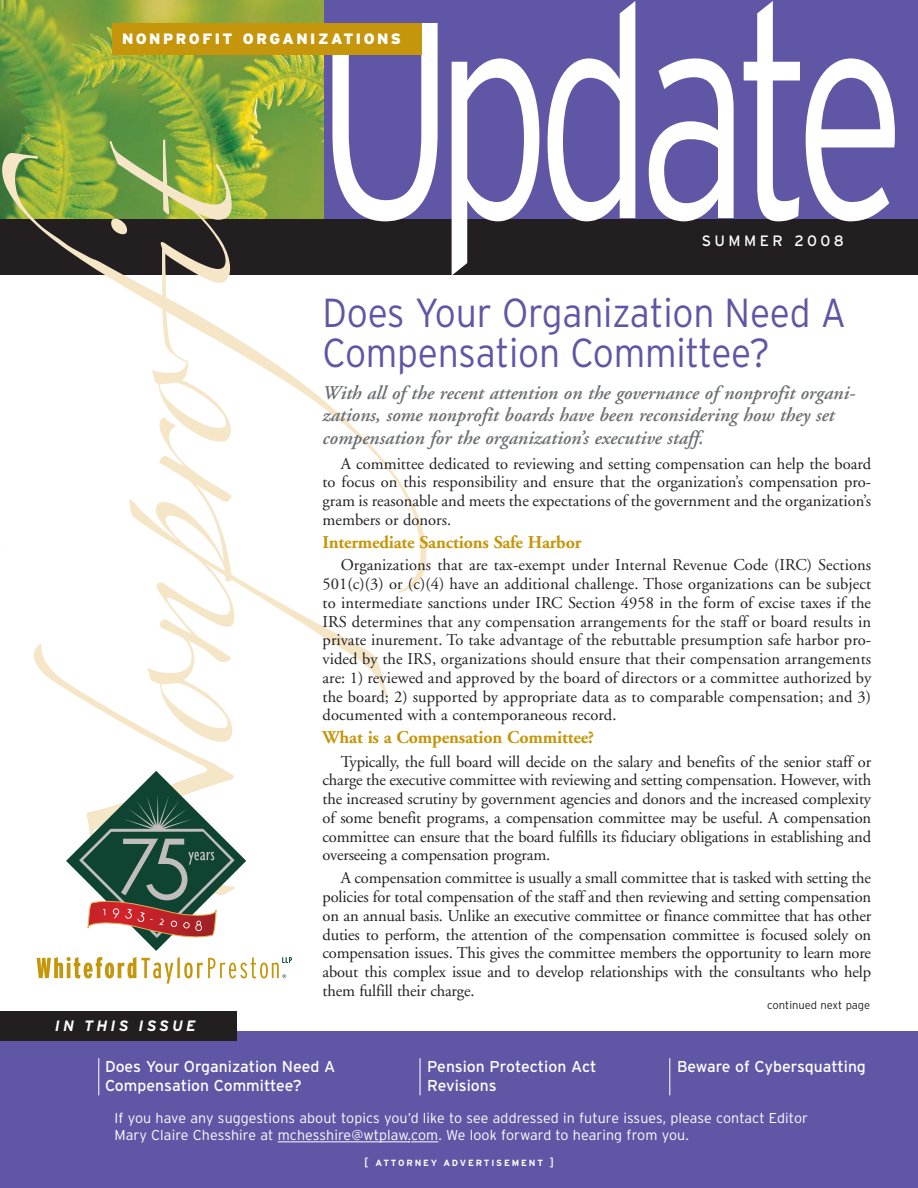
<style>
.page{position:relative;width:918px;height:1188px;background:#fff}
.page>*{position:absolute;margin:0;border:0;box-sizing:border-box;transform-origin:0 0}
.t1{font:300 297.9px "Interstate";letter-spacing:-.07em;color:#fff;scale:.7 1}
.t2{font:300 40.5px/40.5px "Interstate";letter-spacing:-.005em;color:#5f57a6;scale:.92 1}
.t3{font:italic 600 19.5px/22.5px "Adobe Garamond";color:#6c6e70}
.t4{font:700 18px "Adobe Garamond";letter-spacing:-.01em;color:#c5960b}
.t5{font:16.5px/18.8px "Adobe Garamond";letter-spacing:-.01em;color:#231f20;text-align:justify}
.t6{font:15.75px/19.5px "Interstate";color:#fff}
.t7{font:900 15px "Interstate";letter-spacing:.165em;color:#fff}
.t8{font:italic 700 15px "Interstate";letter-spacing:.205em;color:#fff}
.t9{font:15px "Interstate";letter-spacing:.23em;color:#fff}
.t10{font:300 14.25px/17.2px "Interstate";letter-spacing:.005em;color:#fff}
.t11{font:300 11.25px "Interstate";color:#231f20}
.t12{font:700 9px "Interstate";letter-spacing:.205em;color:#fff}
.s1{font-weight:400;font-size:12px}
</style>
<div class="page">
<img style="left:0;top:0;width:324px;height:219px">
<div style="left:324px;top:0;width:594px;height:219px;background:#5f57a6"></div>
<div style="left:0;top:219px;width:918px;height:56px;background:#231f20"></div>
<svg style="left:34px;top:644px;width:190px;height:126px"></svg>
<svg style="left:148px;top:699px;width:85px;height:43px"></svg>
<svg style="left:129px;top:593px;width:260px;height:106px"></svg>
<svg style="left:2px;top:153px;width:424px;height:440px"></svg>
<svg style="left:110px;top:139px;width:122px;height:144px"></svg>
<svg style="left:152px;top:358px;width:79px;height:144px"></svg>
<div style="left:0;top:1031px;width:918px;height:157px;background:#5f57a6"></div>
<div style="left:0;top:1011px;width:236px;height:29px;background:#231f20"></div>
<div style="left:112px;top:23px;width:309px;height:32px;background:#c5960b"></div>
<hr style="left:278px;top:1142px;width:35px;height:1px;background:#fff">
<svg style="left:313px;top:1142px;width:31px;height:1px"></svg>
<hr style="left:344px;top:1142px;width:55px;height:1px;background:#fff">
<svg style="left:399px;top:1142px;width:39px;height:1px"></svg>
<hr style="left:98px;top:1058px;width:1px;height:37px;background:#fff">
<hr style="left:420px;top:1058px;width:1px;height:37px;background:#fff">
<hr style="left:669px;top:1058px;width:1px;height:37px;background:#fff">
<svg style="left:37px;top:770px;width:255px;height:214px"></svg>
<h1 class="t1" style="left:314px;top:3px;width:848px">Update</h1>
<p class="t7" style="left:122px;top:33px;width:281px">NONPROFIT ORGANIZATIONS</p>
<p class="t9" style="left:702px;top:235px;width:144px">SUMMER 2008</p>
<p class="t8" style="left:55px;top:1020px;width:142px">IN THIS ISSUE</p>
<h2 class="t2" style="left:323px;top:295px;width:571px">Does Your Organization Need A<br>Compensation Committee?</h2>
<p class="t3" style="left:323px;top:383px;width:534px">With all of the recent attention on the governance of nonprofit organi&shy;zations, some nonprofit boards have been reconsidering how they set compensation for the organization’s executive staff.</p>
<p class="t5" style="left:323px;top:455px;width:550px;text-indent:18px">A committee dedicated to reviewing and setting compensation can help the board to focus on this responsibility and ensure that the organization’s compensation pro&shy;gram is reasonable and meets the expectations of the government and the organization’s members or donors.</p>
<p class="t4" style="left:323px;top:535px;width:260px">Intermediate Sanctions Safe Harbor</p>
<p class="t5" style="left:323px;top:557px;width:550px;text-indent:18px">Organizations that are tax-exempt under Internal Revenue Code (IRC) Sections 501(c)(3) or (c)(4) have an additional challenge. Those organizations can be subject to intermediate sanctions under IRC Section 4958 in the form of excise taxes if the IRS determines that any compensation arrangements for the staff or board results in private inurement. To take advantage of the rebuttable presumption safe harbor pro&shy;vided by the IRS, organizations should ensure that their compensation arrangements are: 1) reviewed and approved by the board of directors or a committee authorized by the board; 2) supported by appropriate data as to comparable compensation; and 3) documented with a contemporaneous record.</p>
<p class="t4" style="left:323px;top:731px;width:273px">What is a Compensation Committee?</p>
<p class="t5" style="left:323px;top:753px;width:550px;text-indent:18px">Typically, the full board will decide on the salary and benefits of the senior staff or charge the executive committee with reviewing and setting compensation. However, with the increased scrutiny by government agencies and donors and the increased complexity of some benefit programs, a compensation committee may be useful. A compensation committee can ensure that the board fulfills its fiduciary obligations in establishing and overseeing a compensation program.</p>
<p class="t5" style="left:323px;top:870px;width:550px;text-indent:18px">A compensation committee is usually a small committee that is tasked with setting the policies for total compensation of the staff and then reviewing and setting compensation on an annual basis. Unlike an executive committee or finance committee that has other duties to perform, the attention of the compensation committee is focused solely on compensation issues. This gives the committee members the opportunity to learn more about this complex issue and to develop relationships with the consultants who help them fulfill their charge.</p>
<p class="t11" style="left:767px;top:1001px;width:105px">continued next page</p>
<p class="t6" style="left:105px;top:1058px;width:232px">Does Your Organization Need A<br>Compensation Committee?</p>
<p class="t6" style="left:427px;top:1058px;width:171px">Pension Protection Act<br>Revisions</p>
<p class="t6" style="left:677px;top:1058px;width:190px">Beware of Cybersquatting</p>
<p class="t10" style="left:114px;top:1110px;width:695px">If you have any suggestions about topics you’d like to see addressed in future issues, please contact Editor<br>Mary Claire Chesshire at mchesshire@wtplaw.com. We look forward to hearing from you.</p>
<p class="t12" style="left:364px;top:1159px;width:191px"><span class="s1">[</span> ATTORNEY ADVERTISEMENT <span class="s1">]</span></p>
</div>
